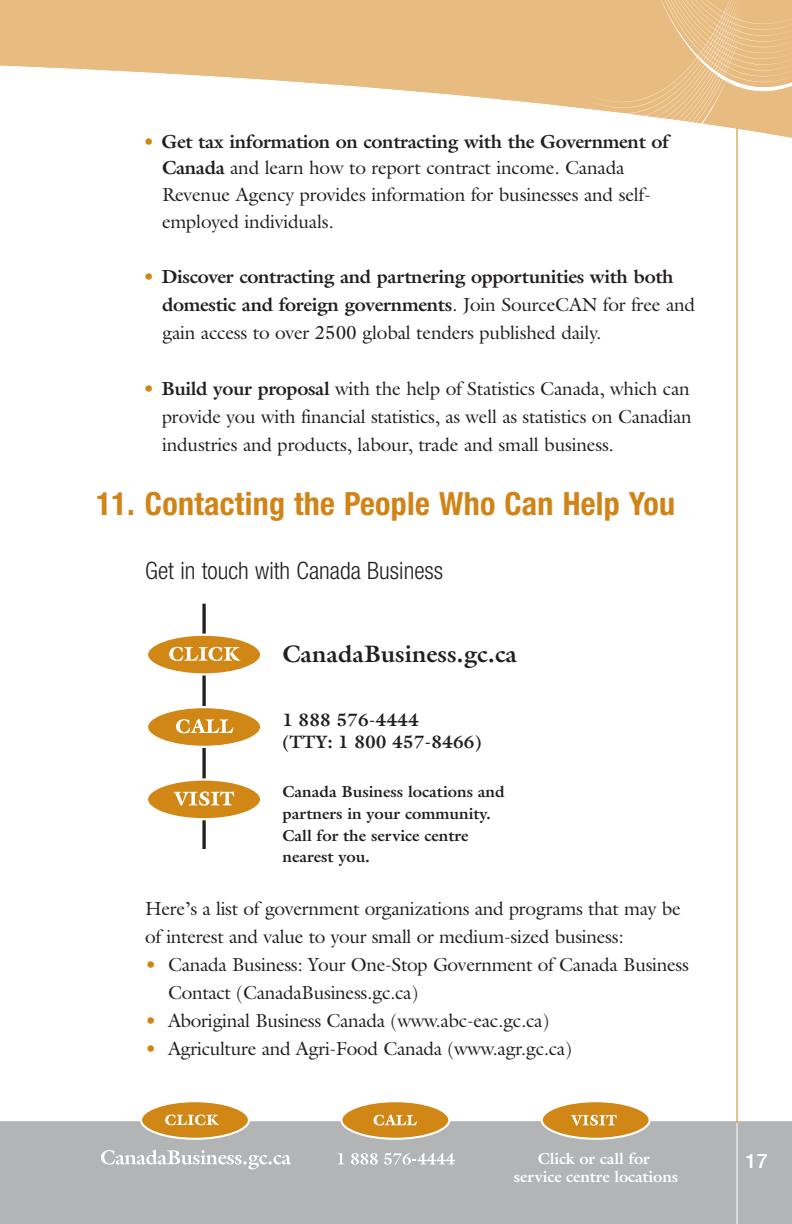
<style>
.page{position:relative;width:792px;height:1224px;background:#fff}
.page>*{position:absolute;margin:0;border:0;box-sizing:border-box;transform-origin:0 0}
.t1{font:700 condensed 32px "Helvetica Neue";letter-spacing:.01em;color:#d18316}
.t2{font:300 condensed 24px "Helvetica Neue";color:#231f20}
.t3{font:700 24px "Galliard Std";color:#231f20}
.t4{font:500 20px "Helvetica Neue";color:#fff}
.t5{font:19px/28px "Galliard Std";letter-spacing:-.015em;color:#231f20}
.t6{font:700 19px/28px "Galliard Std";letter-spacing:-.02em;color:#231f20}
.t7{font:700 18px/21.6px "Galliard Std";color:#231f20}
.t8{font:700 16px/21.6px "Galliard Std";color:#231f20}
.t9{font:700 16px/18px "Galliard Std";letter-spacing:-.01em;color:#fff;text-align:center}
.s1{color:#d18316}
.s2{font-weight:700}
.s3{font-weight:400;color:#d18316}
.s4{font-weight:400}
</style>
<div class="page">
<div style="left:0;top:1122px;width:792px;height:102px;background:#b2b4b6"></div>
<svg style="left:140px;top:1102px;width:110px;height:38px"></svg>
<svg style="left:340px;top:1102px;width:110px;height:38px"></svg>
<svg style="left:541px;top:1102px;width:110px;height:38px"></svg>
<svg style="left:101px;top:1150px;width:190px;height:19px"></svg>
<svg style="left:338px;top:1153px;width:6px;height:11px"></svg>
<svg style="left:351px;top:1153px;width:27px;height:12px"></svg>
<svg style="left:384px;top:1153px;width:71px;height:12px"></svg>
<hr style="left:736px;top:1122px;width:1px;height:102px;background:#fff">
<hr style="left:736px;top:96px;width:1px;height:1027px;background:#d18316">
<svg style="left:0;top:0;width:579px;height:108px;fill:#e8bb80"></svg>
<svg style="left:579px;top:0;width:213px;height:176px"></svg>
<svg style="left:202px;top:604px;width:4px;height:245px"></svg>
<svg style="left:148px;top:778px;width:112px;height:42px"></svg>
<svg style="left:148px;top:634px;width:112px;height:42px"></svg>
<svg style="left:148px;top:706px;width:112px;height:42px"></svg>
<p class="t5" style="left:162px;top:130px;width:509px;line-height:26.8px;text-indent:-19px"><span class="s1">•</span> <span class="s2">Get tax information on contracting with the Government of Canada</span> and learn how to report contract income. Canada Revenue Agency provides information for businesses and self&shy;employed individuals.</p>
<p class="t6" style="left:162px;top:264px;width:535px;text-indent:-19px"><span class="s3">•</span> Discover contracting and partnering opportunities with both domestic and foreign governments<span class="s4">. Join SourceCAN for free and gain access to over 2500 global tenders published daily.</span></p>
<p class="t5" style="left:162px;top:376px;width:531px;text-align:justify;text-indent:-19px"><span class="s1">•</span> <span class="s2">Build your proposal</span> with the help of Statistics Canada, which can provide you with financial statistics, as well as statistics on Canadian industries and products, labour, trade and small business.</p>
<h1 class="t1" style="left:96px;top:492px;width:581px">11. Contacting the People Who Can Help You</h1>
<p class="t2" style="left:145px;top:562px;width:300px">Get in touch with Canada Business</p>
<p class="t3" style="left:282px;top:645px;width:236px">CanadaBusiness.gc.ca</p>
<p class="t7" style="left:282px;top:711px;width:201px">1 888 576-4444<br>(TTY: 1 800 457-8466)</p>
<p class="t8" style="left:282px;top:783px;width:224px">Canada Business locations and partners in your community.<br>Call for the service centre nearest you.</p>
<p class="t5" style="left:145px;top:896px;width:537px">Here’s a list of government organizations and programs that may be of interest and value to your small or medium-sized business:</p>
<p class="t5" style="left:168px;top:952px;width:522px;text-indent:-23px"><span class="s1">•</span> Canada Business: Your One-Stop Government of Canada Business<br>Contact (CanadaBusiness.gc.ca)</p>
<p class="t5" style="left:145px;top:1008px;width:406px"><span class="s1">•</span> Aboriginal Business Canada (www.abc-eac.gc.ca)</p>
<p class="t5" style="left:145px;top:1036px;width:429px"><span class="s1">•</span> Agriculture and Agri-Food Canada (www.agr.gc.ca)</p>
<p class="t9" style="left:514px;top:1151px;width:166px">Click or call for<br>service centre locations</p>
<p class="t4" style="left:746px;top:1154px;width:24px">17</p>
</div>
